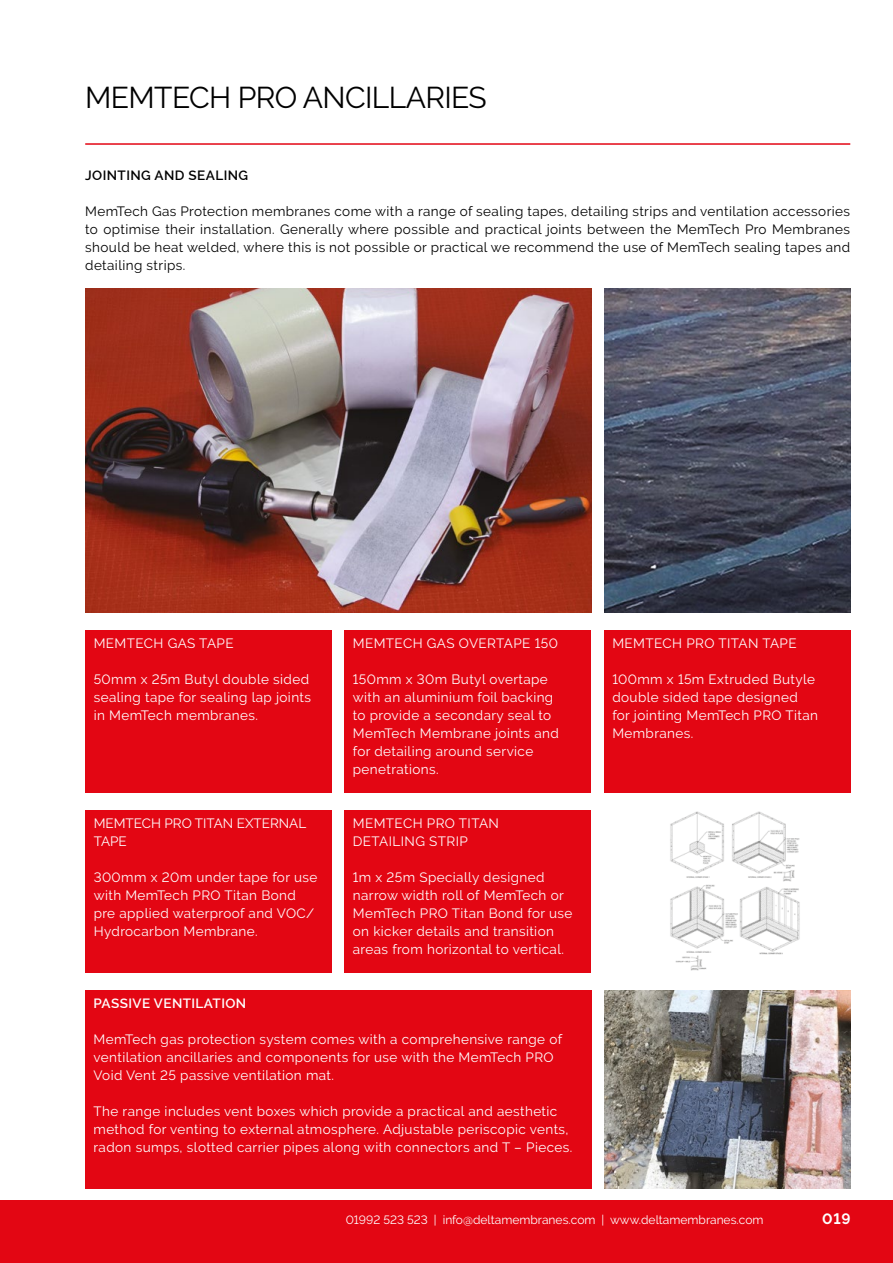
<style>
.page{position:relative;width:893px;height:1263px;background:#fff}
.page>*{position:absolute;margin:0;border:0;box-sizing:border-box;transform-origin:0 0}
.t1{font:30px "Raleway";letter-spacing:-.02em;color:#000}
.t2{font:700 15px "Raleway";color:#fff}
.t3{font:13.5px/18px "Raleway";letter-spacing:.03em;color:#fff}
.t4{font:13.5px/18px "Raleway";letter-spacing:.03em;color:#000;text-align:justify}
.t5{font:13.5px/18px "Raleway";color:#fff}
.t6{font:600 13.5px "Raleway";letter-spacing:.03em;color:#fff}
.t7{font:600 13.5px "Raleway";letter-spacing:.03em;color:#000}
.t8{font:12px "Raleway";color:#fff}
</style>
<div class="page">
<div style="left:0;top:1200px;width:893px;height:63px;background:#e30613"></div>
<hr style="left:85px;top:143px;width:765px;height:2px;background:#e30613">
<div style="left:85px;top:630px;width:247px;height:162px;background:#e30613"></div>
<div style="left:85px;top:810px;width:247px;height:162px;background:#e30613"></div>
<div style="left:344px;top:630px;width:247px;height:162px;background:#e30613"></div>
<div style="left:344px;top:810px;width:247px;height:162px;background:#e30613"></div>
<div style="left:85px;top:990px;width:506px;height:198px;background:#e30613"></div>
<div style="left:604px;top:630px;width:246px;height:162px;background:#e30613"></div>
<img style="left:604px;top:288px;width:246px;height:324px">
<img style="left:670px;top:811px;width:130px;height:160px">
<img style="left:604px;top:990px;width:246px;height:198px">
<img style="left:85px;top:288px;width:506px;height:324px">
<h1 class="t1" style="left:85px;top:80px;width:403px">MEMTECH PRO ANCILLARIES</h1>
<p class="t7" style="left:85px;top:167px;width:165px">JOINTING AND SEALING</p>
<p class="t4" style="left:85px;top:202px;width:766px">MemTech Gas Protection membranes come with a range of sealing tapes, detailing strips and ventilation accessories to optimise their installation. Generally where possible and practical joints between the MemTech Pro Membranes should be heat welded, where this is not possible or practical we recommend the use of MemTech sealing tapes and detailing strips.</p>
<p class="t3" style="left:94px;top:634px;width:141px">MEMTECH GAS TAPE</p>
<p class="t3" style="left:94px;top:670px;width:219px">50mm x 25m Butyl double sided sealing tape for sealing lap joints in MemTech membranes.</p>
<p class="t5" style="left:94px;top:814px;width:214px">MEMTECH PRO TITAN EXTERNAL<br>TAPE</p>
<p class="t3" style="left:94px;top:868px;width:225px">300mm x 20m under tape for use with MemTech PRO Titan Bond pre applied waterproof and VOC/<br>Hydrocarbon Membrane.</p>
<p class="t3" style="left:353px;top:634px;width:207px">MEMTECH GAS OVERTAPE 150</p>
<p class="t3" style="left:353px;top:670px;width:207px">150mm x 30m Butyl overtape with an aluminium foil backing to provide a secondary seal to<br>MemTech Membrane joints and for detailing around service penetrations.</p>
<p class="t3" style="left:353px;top:814px;width:148px">MEMTECH PRO TITAN<br>DETAILING STRIP</p>
<p class="t3" style="left:353px;top:868px;width:221px">1m x 25m Specially designed narrow width roll of MemTech or<br>MemTech PRO Titan Bond for use on kicker details and transition areas from horizontal to vertical.</p>
<p class="t6" style="left:94px;top:995px;width:154px">PASSIVE VENTILATION</p>
<p class="t3" style="left:94px;top:1030px;width:470px">MemTech gas protection system comes with a comprehensive range of ventilation ancillaries and components for use with the MemTech PRO<br>Void Vent 25 passive ventilation mat.</p>
<p class="t3" style="left:94px;top:1102px;width:480px">The range includes vent boxes which provide a practical and aesthetic method for venting to external atmosphere. Adjustable periscopic vents, radon sumps, slotted carrier pipes along with connectors and T – Pieces.</p>
<p class="t3" style="left:612px;top:634px;width:186px">MEMTECH PRO TITAN TAPE</p>
<p class="t3" style="left:612px;top:670px;width:207px">100mm x 15m Extruded Butyle double sided tape designed for jointing MemTech PRO Titan<br>Membranes.</p>
<p class="t8" style="left:346px;top:1213px;width:419px">01992 523 523 | info@deltamembranes.com | www.deltamembranes.com</p>
<p class="t2" style="left:822px;top:1210px;width:30px">019</p>
</div>
